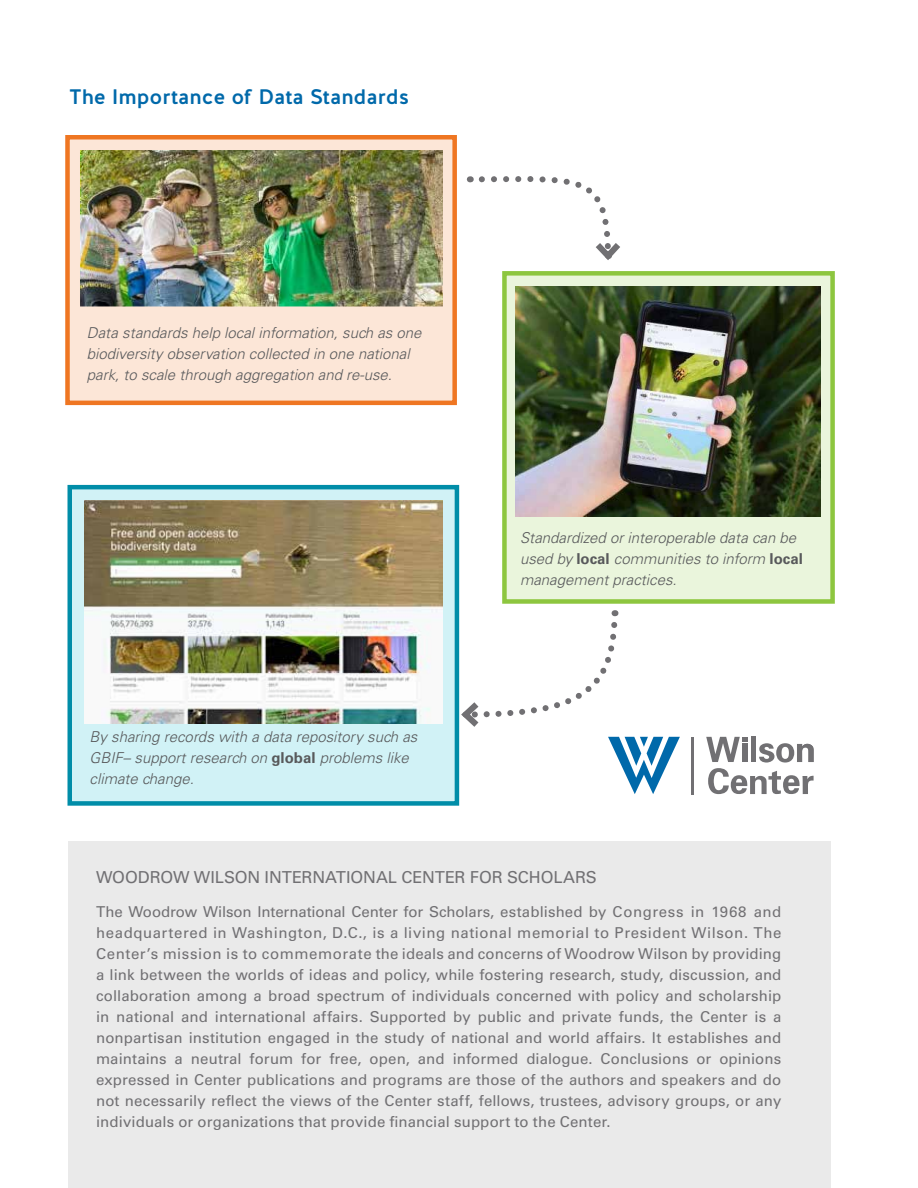
<style>
.page{position:relative;width:918px;height:1188px;background:#fff}
.page>*{position:absolute;margin:0;border:0;box-sizing:border-box;transform-origin:0 0}
.t1{font:500 21px "Halis R";color:#0069aa}
.t2{font:16.5px "Univers LT Std";letter-spacing:-.005em;color:#717073}
.t3{font:15px/21px "Univers LT Std";letter-spacing:.005em;color:#717073;text-align:justify}
.t4{font:italic 300 15px/21px "Univers LT Std";color:#58595b}
.s1{font-weight:700;font-style:normal}
</style>
<div class="page">
<hr style="left:691px;top:737px;width:2px;height:57px;background:#717073">
<svg style="left:706px;top:737px;width:108px;height:57px"></svg>
<div style="left:68px;top:841px;width:763px;height:347px;background:#eaeaea"></div>
<div style="left:68px;top:485px;width:391px;height:321px;background:#d1f2f6;border:4px solid #008da8"></div>
<div style="left:502px;top:271px;width:333px;height:333px;background:#eaf5dc;border:4px solid #8dc63f"></div>
<div style="left:65px;top:135px;width:392px;height:270px;background:#fce6d7;border:4px solid #ef7622"></div>
<img style="left:80px;top:150px;width:363px;height:156px">
<img style="left:515px;top:286px;width:305px;height:230px">
<img style="left:85px;top:500px;width:358px;height:224px">
<svg style="left:470px;top:176px;width:150px;height:84px"></svg>
<svg style="left:457px;top:610px;width:223px;height:184px"></svg>
<h1 class="t1" style="left:69px;top:83px;width:342px">The Importance of Data Standards</h1>
<p class="t4" style="left:87px;top:323px;width:336px">Data standards help local information, such as one biodiversity observation collected in one national park, to scale through aggregation and re-use.</p>
<p class="t4" style="left:90px;top:726px;width:329px">By sharing records with a data repository such as<br>GBIF– support research on <span class="s1">global</span> problems like climate change.</p>
<p class="t4" style="left:520px;top:528px;width:284px">Standardized or interoperable data can be used by <span class="s1">local</span> communities to inform <span class="s1">local </span>management practices.</p>
<p class="t2" style="left:96px;top:867px;width:502px">WOODROW WILSON INTERNATIONAL CENTER FOR SCHOLARS</p>
<p class="t3" style="left:96px;top:901px;width:687px">The Woodrow Wilson International Center for Scholars, established by Congress in 1968 and headquartered in Washington, D.C., is a living national memorial to President Wilson. The Center’s mission is to commemorate the ideals and concerns of Woodrow Wilson by providing a link between the worlds of ideas and policy, while fostering research, study, discussion, and collaboration among a broad spectrum of individuals concerned with policy and scholarship in national and international affairs. Supported by public and private funds, the Center is a nonpartisan institution engaged in the study of national and world affairs. It establishes and maintains a neutral forum for free, open, and informed dialogue. Conclusions or opinions expressed in Center publications and programs are those of the authors and speakers and do not necessarily reflect the views of the Center staff, fellows, trustees, advisory groups, or any individuals or organizations that provide financial support to the Center.</p>
</div>
